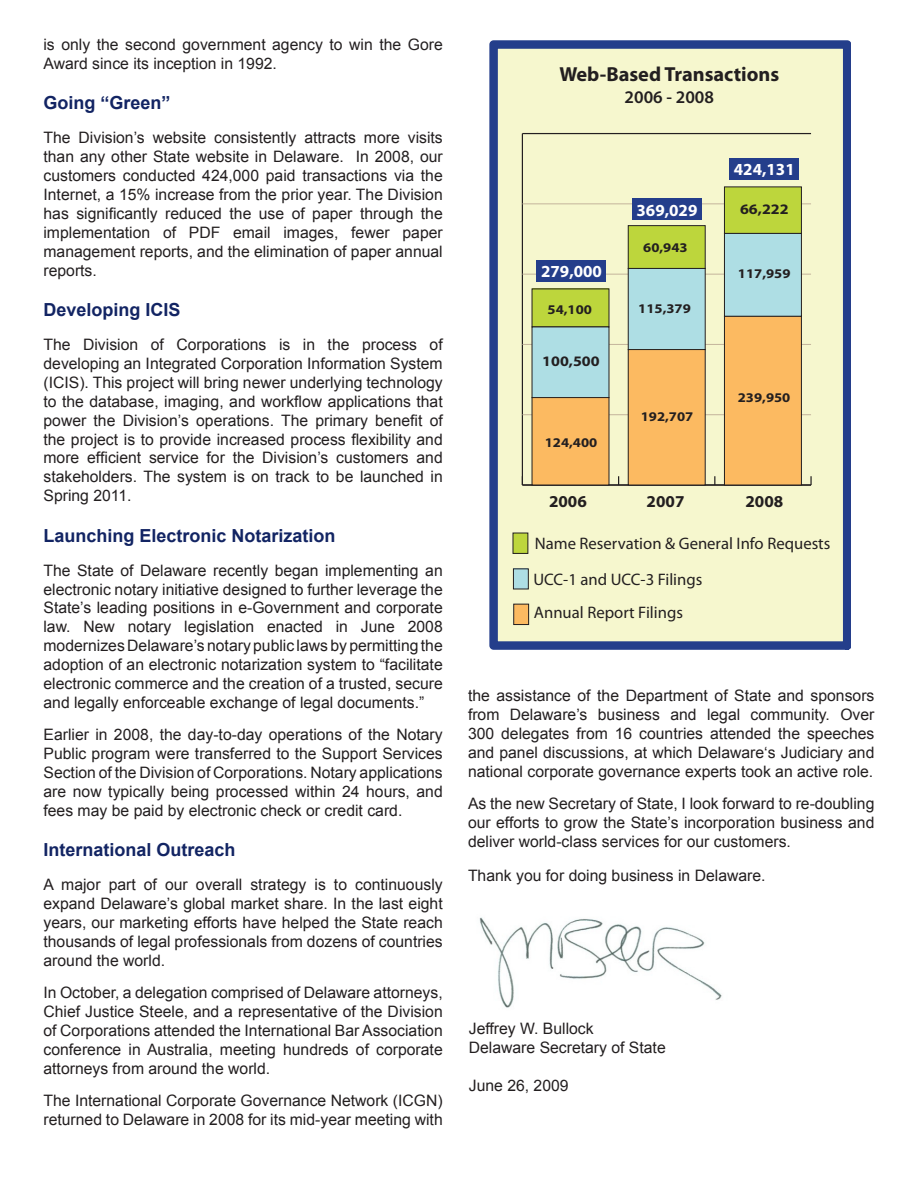
<style>
.page{position:relative;width:918px;height:1188px;background:#fff}
.page>*{position:absolute;margin:0;border:0;box-sizing:border-box;transform-origin:0 0}
.t1{font:700 20.4px "Myriad Pro";color:#231f20}
.t2{font:700 18px "Arial";color:#122463}
.t3{font:600 17.85px "Myriad Pro";color:#231f20}
.t4{font:700 16.95px "Myriad Pro";color:#fff}
.t5{font:16.65px "Myriad Pro";color:#231f20}
.t6{font:700 16.65px "Myriad Pro";color:#231f20}
.t7{font:15.75px/18.9px "Arial";color:#231f20;text-align:justify}
.t8{font:700 14.55px "Myriad Pro";color:#231f20;scale:1.1 1}
.t9{font:700 13.35px "Myriad Pro";color:#231f20;scale:1.1 1}
</style>
<div class="page">
<img style="left:479px;top:917px;width:243px;height:91px">
<svg style="left:489px;top:40px;width:362px;height:610px;fill:#f6f7ce"></svg>
<p class="t7" style="left:44px;top:35px;width:401px">is only the second government agency to win the Gore<br>Award since its inception in 1992.</p>
<p class="t2" style="left:44px;top:91px;width:129px">Going “Green”</p>
<p class="t7" style="left:44px;top:129px;width:401px">The Division’s website consistently attracts more visits than any other State website in Delaware. In 2008, our customers conducted 424,000 paid transactions via the Internet, a 15% increase from the prior year. The Division has significantly reduced the use of paper through the implementation of PDF email images, fewer paper management reports, and the elimination of paper annual reports.</p>
<p class="t2" style="left:44px;top:298px;width:139px">Developing ICIS</p>
<p class="t7" style="left:44px;top:335px;width:401px">The Division of Corporations is in the process of developing an Integrated Corporation Information System (ICIS). This project will bring newer underlying technology to the database, imaging, and workflow applications that power the Division’s operations. The primary benefit of the project is to provide increased process flexibility and more efficient service for the Division’s customers and stakeholders. The system is on track to be launched in Spring 2011.</p>
<p class="t2" style="left:44px;top:524px;width:294px">Launching Electronic Notarization</p>
<p class="t7" style="left:44px;top:561px;width:401px">The State of Delaware recently began implementing an electronic notary initiative designed to further leverage the State’s leading positions in e-Government and corporate law. New notary legislation enacted in June 2008 modernizes Delaware’s notary public laws by permitting the adoption of an electronic notarization system to “facilitate electronic commerce and the creation of a trusted, secure and legally enforceable exchange of legal documents.”</p>
<p class="t7" style="left:44px;top:726px;width:401px">Earlier in 2008, the day-to-day operations of the Notary Public program were transferred to the Support Services Section of the Division of Corporations. Notary applications are now typically being processed within 24 hours, and fees may be paid by electronic check or credit card.</p>
<p class="t2" style="left:44px;top:838px;width:194px">International Outreach</p>
<p class="t7" style="left:44px;top:876px;width:401px">A major part of our overall strategy is to continuously expand Delaware’s global market share. In the last eight years, our marketing efforts have helped the State reach thousands of legal professionals from dozens of countries around the world.</p>
<p class="t7" style="left:44px;top:984px;width:401px">In October, a delegation comprised of Delaware attorneys, Chief Justice Steele, and a representative of the Division of Corporations attended the International Bar Association conference in Australia, meeting hundreds of corporate attorneys from around the world.</p>
<p class="t7" style="left:44px;top:1092px;width:401px">The International Corporate Governance Network (ICGN) returned to Delaware in 2008 for its mid-year meeting with</p>
<p class="t1" style="left:559px;top:61px;width:221px">Web-Based Transactions</p>
<p class="t3" style="left:625px;top:85px;width:91px">2006 - 2008</p>
<p class="t4" style="left:637px;top:199px;width:62px">369,029</p>
<p class="t4" style="left:541px;top:260px;width:62px">279,000</p>
<p class="t9" style="left:643px;top:239px;width:42px">60,943</p>
<p class="t9" style="left:548px;top:301px;width:42px">54,100</p>
<p class="t9" style="left:638px;top:300px;width:49px">115,379</p>
<p class="t8" style="left:542px;top:352px;width:54px">100,500</p>
<p class="t9" style="left:545px;top:434px;width:49px">124,400</p>
<p class="t9" style="left:641px;top:407px;width:49px">192,707</p>
<p class="t4" style="left:734px;top:159px;width:62px">424,131</p>
<p class="t8" style="left:740px;top:200px;width:46px">66,222</p>
<p class="t9" style="left:738px;top:265px;width:49px">117,959</p>
<p class="t9" style="left:738px;top:389px;width:49px">239,950</p>
<p class="t6" style="left:549px;top:490px;width:39px">2006</p>
<p class="t6" style="left:647px;top:490px;width:39px">2007</p>
<p class="t6" style="left:745px;top:490px;width:39px">2008</p>
<p class="t5" style="left:535px;top:533px;width:297px">Name Reservation &amp; General Info Requests</p>
<p class="t5" style="left:533px;top:569px;width:170px">UCC-1 and UCC-3 Filings</p>
<p class="t5" style="left:534px;top:602px;width:151px">Annual Report Filings</p>
<p class="t7" style="left:468px;top:687px;width:408px">the assistance of the Department of State and sponsors from Delaware’s business and legal community. Over 300 delegates from 16 countries attended the speeches and panel discussions, at which Delaware‘s Judiciary and national corporate governance experts took an active role.</p>
<p class="t7" style="left:468px;top:795px;width:408px">As the new Secretary of State, I look forward to re-doubling our efforts to grow the State’s incorporation business and deliver world-class services for our customers.</p>
<p class="t7" style="left:468px;top:866px;width:299px">Thank you for doing business in Delaware.</p>
<p class="t7" style="left:469px;top:1020px;width:126px">Jeffrey W. Bullock</p>
<p class="t7" style="left:469px;top:1039px;width:198px">Delaware Secretary of State</p>
<p class="t7" style="left:469px;top:1076px;width:101px">June 26, 2009</p>
</div>
